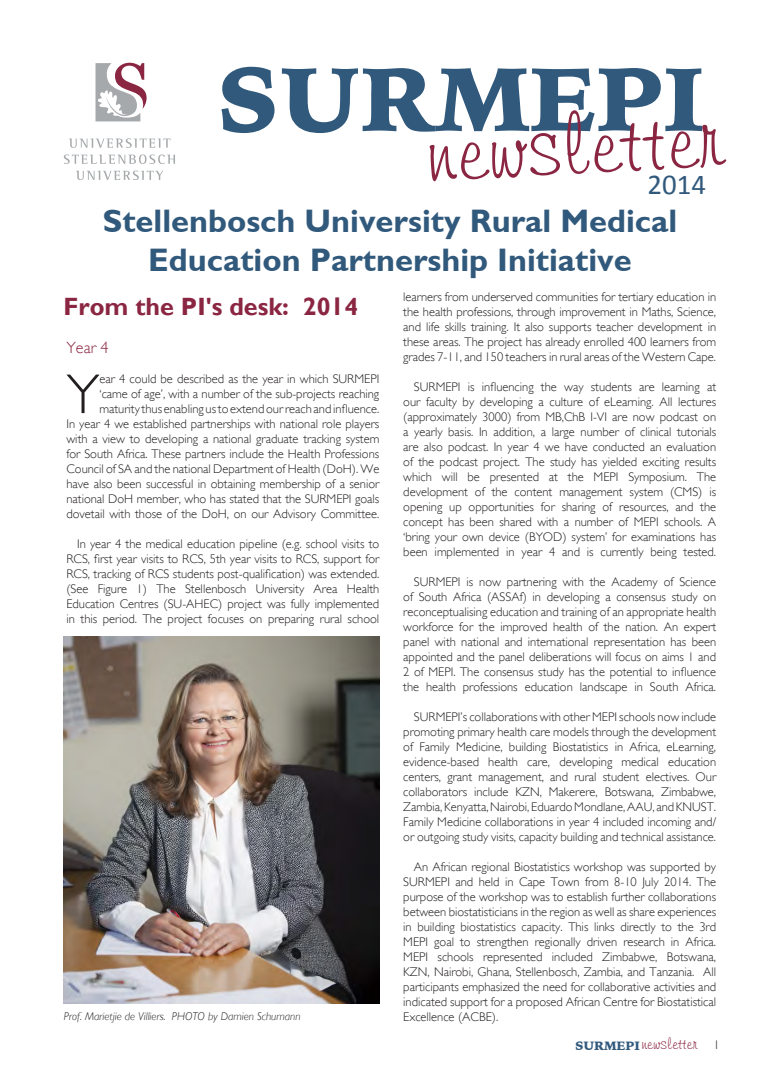
<style>
.page{position:relative;width:780px;height:1088px;background:#fff}
.page>*{position:absolute;margin:0;border:0;box-sizing:border-box;transform-origin:0 0}
.t1{font:900 90px "Iowan Old Style BT";color:#31597c}
.t2{font:89.75px "Freehand 591 BT Regular A";color:#8b2642}
.teks{font:300 56.62px "Gill Sans";color:#231f20}
.t3{font:700 32.5px/39px "Gill Sans";color:#31597c;text-align:center}
.t4{font:28.88px "Calibri";color:#31597c}
.Heading_1{font:700 25px "Gill Sans";color:#8b2642}
.t5{font:16.88px "Freehand 591 BT Regular A";color:#8b2642}
.teks-2{font:300 16.25px "Gill Sans";color:#8b2642}
.teks-3{font:300 12.5px/15px "Gill Sans";color:#231f20;text-align:justify}
.body_copy{font:300 12.5px "Gill Sans";color:#231f20}
.t6{font:900 12px "Iowan Old Style BT";color:#31597c}
.body_copy-2{font:italic 300 11.25px "Gill Sans";color:#231f20}
</style>
<div class="page">
<svg style="left:76px;top:171px;width:87px;height:9px"></svg>
<svg style="left:64px;top:154px;width:111px;height:10px"></svg>
<svg style="left:69px;top:138px;width:101px;height:10px"></svg>
<svg style="left:95px;top:63px;width:52px;height:58px"></svg>
<img style="left:63px;top:637px;width:316px;height:366px">
<p class="t1" style="left:216px;top:42px;width:489px">SURMEPI</p>
<p class="t2" style="left:422px;top:95px;width:300px;rotate:-3deg">newsletter</p>
<p class="t4" style="left:647px;top:166px;width:60px">2014</p>
<p class="t3" style="left:103px;top:201px;width:576px">Stellenbosch University Rural Medical<br>Education Partnership Initiative</p>
<p class="Heading_1" style="left:63px;top:291px;width:296px">From the PI's desk: 2014</p>
<p class="teks-2" style="left:66px;top:338px;width:44px">Year 4</p>
<p class="teks" style="left:66px;top:361px;width:35px">Y</p>
<p class="teks-3" style="left:66px;top:371px;width:314px;text-align:right">ear 4 could be described as the year in which SURMEPI<br>‘came of age’, with a number of the sub-projects reaching maturity thus enabling us to extend our reach and influence.<br>In year 4 we established partnerships with national role players with a view to developing a national graduate tracking system for South Africa. These partners include the Health Professions Council of SA and the national Department of Health (DoH). We have also been successful in obtaining membership of a senior national DoH member, who has stated that the SURMEPI goals dovetail with those of the DoH, on our Advisory Committee.</p>
<p class="teks-3" style="left:66px;top:536px;width:314px;text-indent:11px">In year 4 the medical education pipeline (e.g. school visits to RCS, first year visits to RCS, 5th year visits to RCS, support for RCS, tracking of RCS students post-qualification) was extended. (See Figure 1) The Stellenbosch University Area Health Education Centres (SU-AHEC) project was fully implemented in this period. The project focuses on preparing rural school</p>
<p class="body_copy-2" style="left:64px;top:1010px;width:238px">Prof. Marietjie de Villiers. PHOTO by Damien Schumann</p>
<p class="teks-3" style="left:403px;top:289px;width:314px">learners from underserved communities for tertiary education in the health professions, through improvement in Maths, Science, and life skills training. It also supports teacher development in these areas. The project has already enrolled 400 learners from grades 7-11, and 150 teachers in rural areas of the Western Cape.</p>
<p class="teks-3" style="left:403px;top:379px;width:314px;text-indent:11px">SURMEPI is influencing the way students are learning at our faculty by developing a culture of eLearning. All lectures (approximately 3000) from MB,ChB I-VI are now podcast on a yearly basis. In addition, a large number of clinical tutorials are also podcast. In year 4 we have conducted an evaluation of the podcast project. The study has yielded exciting results which will be presented at the MEPI Symposium. The development of the content management system (CMS) is opening up opportunities for sharing of resources, and the concept has been shared with a number of MEPI schools. A ‘bring your own device (BYOD) system’ for examinations has been implemented in year 4 and is currently being tested.</p>
<p class="teks-3" style="left:403px;top:574px;width:314px;text-indent:11px">SURMEPI is now partnering with the Academy of Science of South Africa (ASSAf) in developing a consensus study on reconceptualising education and training of an appropriate health workforce for the improved health of the nation. An expert panel with national and international representation has been appointed and the panel deliberations will focus on aims 1 and 2 of MEPI. The consensus study has the potential to influence the health professions education landscape in South Africa.</p>
<p class="teks-3" style="left:403px;top:709px;width:314px;text-indent:11px">SURMEPI’s collaborations with other MEPI schools now include promoting primary health care models through the development of Family Medicine, building Biostatistics in Africa, eLearning, evidence-based health care, developing medical education centers, grant management, and rural student electives. Our collaborators include KZN, Makerere, Botswana, Zimbabwe, Zambia, Kenyatta, Nairobi, Eduardo Mondlane, AAU, and KNUST.<br>Family Medicine collaborations in year 4 included incoming and/ or outgoing study visits, capacity building and technical assistance.</p>
<p class="teks-3" style="left:403px;top:859px;width:314px;text-indent:11px">An African regional Biostatistics workshop was supported by SURMEPI and held in Cape Town from 8-10 July 2014. The purpose of the workshop was to establish further collaborations between biostatisticians in the region as well as share experiences in building biostatistics capacity. This links directly to the 3rd MEPI goal to strengthen regionally driven research in Africa.<br>MEPI schools represented included Zimbabwe, Botswana, KZN, Nairobi, Ghana, Stellenbosch, Zambia, and Tanzania. All participants emphasized the need for collaborative activities and indicated support for a proposed African Centre for Biostatistical Excellence (ACBE).</p>
<p class="t6" style="left:575px;top:1038px;width:66px">SURMEPI</p>
<p class="t5" style="left:641px;top:1033px;width:58px">newsletter</p>
<p class="body_copy" style="left:713px;top:1038px;width:8px">1</p>
</div>
